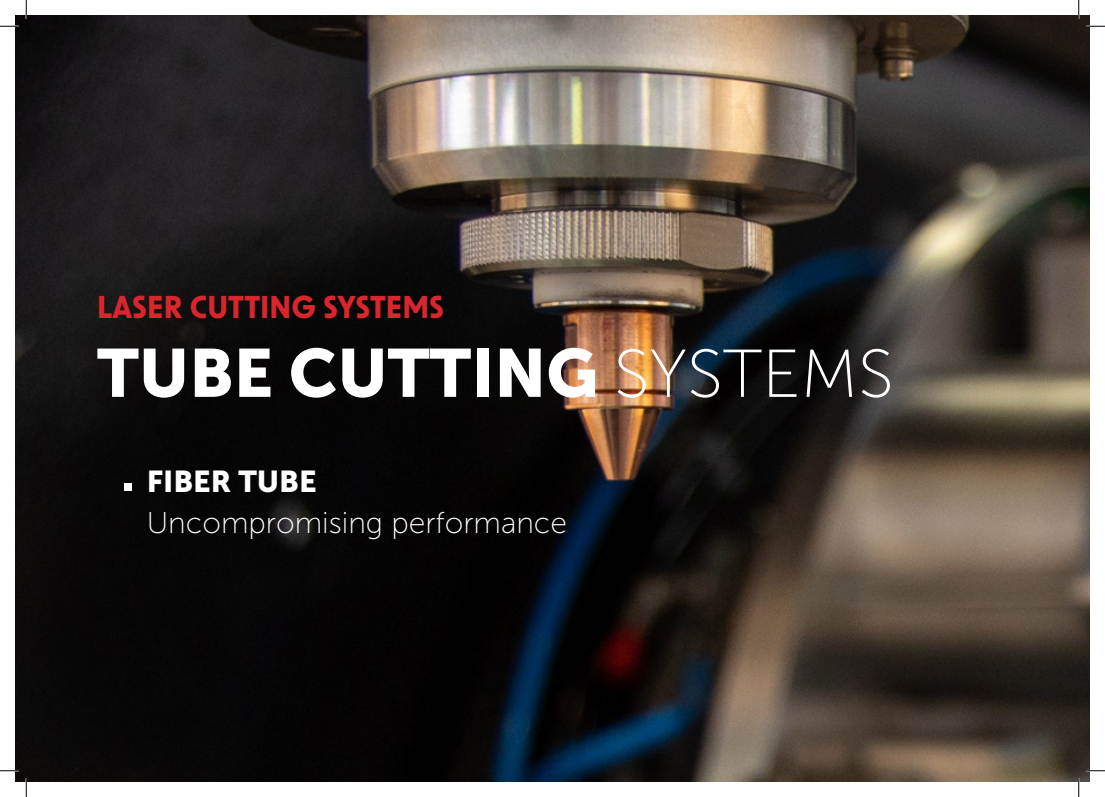
<style>
.page{position:relative;width:1105px;height:797px;background:#fff}
.page>*{position:absolute;margin:0;border:0;box-sizing:border-box;transform-origin:0 0}
.titolo_capitolo{font:67.5px "Museo Sans 900";color:#fff}
.Titolo_paragrafo_-_w{font:30px "Museo Sans 100";color:#fff}
.Titolo_paragrafo{font:700 30px "New Order";color:#d9252c}
.Titolo_paragrafo_-_w-2{font:30px "Museo Sans 900";color:#fff}
.s1{font-family:"Museo Sans 100"}
</style>
<div class="page">
<img style="left:16px;top:16px;width:1073px;height:765px">
<div style="left:124px;top:483px;width:7px;height:7px;background:#fff"></div>
<svg style="left:0;top:25px;width:19px;height:2px"></svg>
<svg style="left:1086px;top:25px;width:19px;height:2px"></svg>
<svg style="left:0;top:770px;width:19px;height:1px"></svg>
<svg style="left:1086px;top:770px;width:19px;height:1px"></svg>
<svg style="left:25px;top:0;width:2px;height:19px"></svg>
<svg style="left:25px;top:778px;width:2px;height:19px"></svg>
<svg style="left:1078px;top:0;width:1px;height:19px"></svg>
<svg style="left:1078px;top:778px;width:1px;height:19px"></svg>
<p class="Titolo_paragrafo" style="left:97px;top:287px;width:349px">LASER CUTTING SYSTEMS</p>
<p class="titolo_capitolo" style="left:97px;top:335px;width:798px">TUBE CUTTING <span class="s1">SYSTEMS</span></p>
<p class="Titolo_paragrafo_-_w-2" style="left:147px;top:464px;width:171px">FIBER TUBE</p>
<p class="Titolo_paragrafo_-_w" style="left:147px;top:506px;width:422px">Uncompromising performance</p>
</div>
